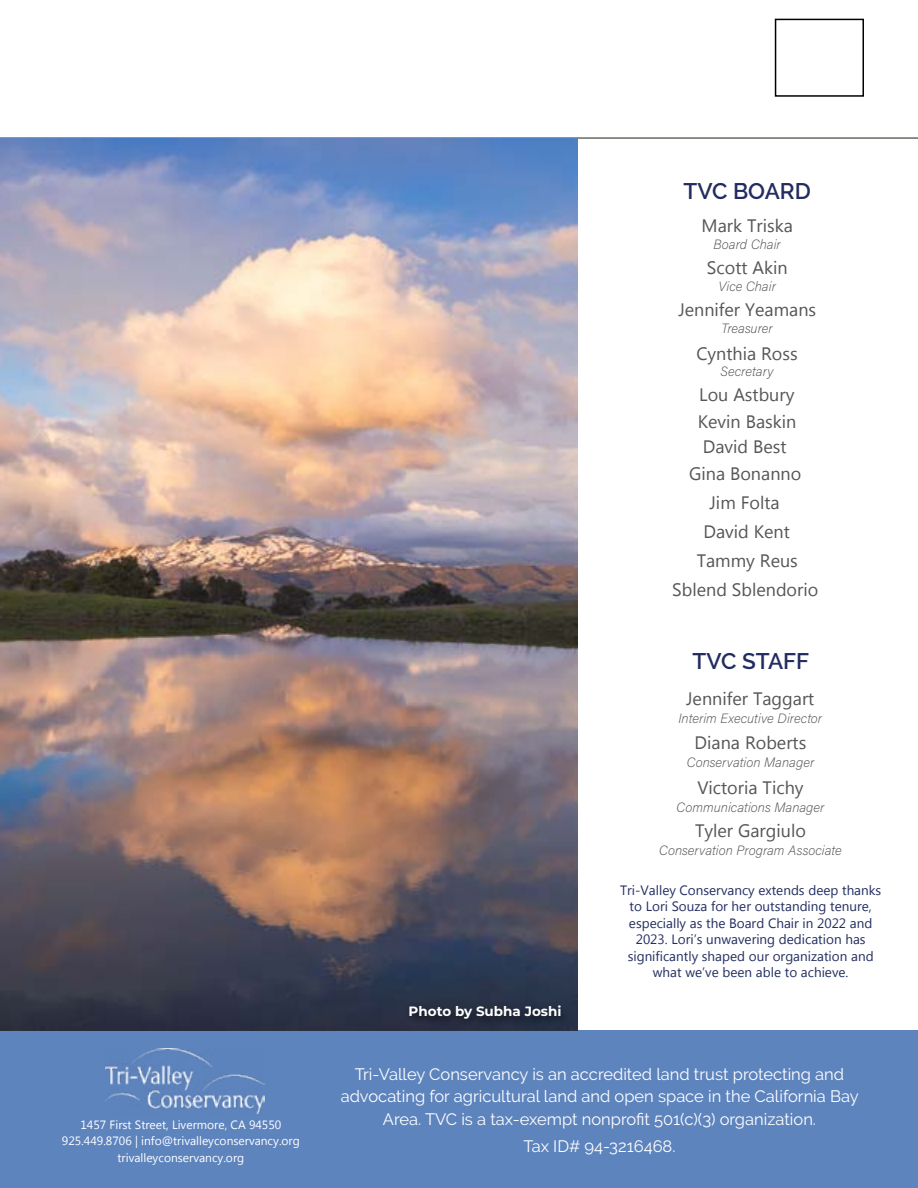
<style>
.page{position:relative;width:918px;height:1188px;background:#fff}
.page>*{position:absolute;margin:0;border:0;box-sizing:border-box;transform-origin:0 0}
.t1{font:600 22.5px "Raleway";color:#232c60}
.t2{font:18px/29px "Microsoft New Tai Lue";color:#555658;text-align:center}
.t3{font:16.5px/22.5px "Raleway";color:#fff;text-align:center}
.t4{font:13.5px/16.5px "Microsoft New Tai Lue";color:#222d60;text-align:center}
.t5{font:13.5px "Acumin Variable Concept";color:#555658}
.t6{font:700 13.5px "Montserrat";color:#fff}
.t7{font:12px/16.2px "Microsoft New Tai Lue";color:#fff;text-align:center}
</style>
<div class="page">
<div style="left:0;top:1030px;width:918px;height:158px;background:#5e84be"></div>
<div style="left:775px;top:19px;width:89px;height:78px;border:2px solid #000"></div>
<hr style="left:0;top:137px;width:918px;height:2px;background:#686960">
<img style="left:105px;top:1048px;width:159px;height:66px">
<img style="left:0;top:139px;width:578px;height:891px">
<div style="left:405px;top:1002px;width:166px;height:28px;background:#242c3f"></div>
<p class="t7" style="left:62px;top:1118px;width:239px">1457 First Street, Livermore, CA 94550<br>925.449.8706 | info@trivalleyconservancy.org trivalleyconservancy.org</p>
<h1 class="t1" style="left:684px;top:178px;width:129px">TVC BOARD</h1>
<h2 class="t2" style="left:702px;top:213px;width:93px">Mark Triska</h2>
<p class="t5" style="left:714px;top:235px;width:69px">Board Chair</p>
<h2 class="t2" style="left:707px;top:255px;width:82px">Scott Akin</h2>
<p class="t5" style="left:719px;top:277px;width:59px">Vice Chair</p>
<h2 class="t2" style="left:678px;top:297px;width:139px">Jennifer Yeamans</h2>
<p class="t5" style="left:722px;top:319px;width:53px">Treasurer</p>
<h2 class="t2" style="left:696px;top:341px;width:103px">Cynthia Ross</h2>
<p class="t5" style="left:720px;top:362px;width:55px">Secretary</p>
<h2 class="t2" style="left:699px;top:382px;width:97px">Lou Astbury</h2>
<h2 class="t2" style="left:698px;top:408px;width:100px">Kevin Baskin</h2>
<h2 class="t2" style="left:689px;top:435px;width:114px;line-height:26.8px">David Best<br>Gina Bonanno</h2>
<h2 class="t2" style="left:697px;top:489px;width:103px">Jim Folta<br>David Kent<br>Tammy Reus</h2>
<h2 class="t2" style="left:672px;top:577px;width:148px">Sblend Sblendorio</h2>
<h1 class="t1" style="left:693px;top:648px;width:118px">TVC STAFF</h1>
<h2 class="t2" style="left:686px;top:686px;width:130px">Jennifer Taggart</h2>
<p class="t5" style="left:678px;top:709px;width:145px">Interim Executive Director</p>
<h2 class="t2" style="left:695px;top:730px;width:113px">Diana Roberts</h2>
<p class="t5" style="left:687px;top:753px;width:129px">Conservation Manager</p>
<h2 class="t2" style="left:697px;top:775px;width:108px">Victoria Tichy</h2>
<p class="t5" style="left:676px;top:798px;width:150px">Communications Manager</p>
<h2 class="t2" style="left:695px;top:817px;width:112px">Tyler Gargiulo</h2>
<p class="t5" style="left:659px;top:841px;width:184px">Conservation Program Associate</p>
<p class="t6" style="left:409px;top:1001px;width:154px">Photo by Subha Joshi</p>
<p class="t4" style="left:620px;top:883px;width:263px">Tri-Valley Conservancy extends deep thanks to Lori Souza for her outstanding tenure, especially as the Board Chair in 2022 and 2023. Lori’s unwavering dedication has significantly shaped our organization and what we’ve been able to achieve.</p>
<p class="t3" style="left:341px;top:1063px;width:520px">Tri-Valley Conservancy is an accredited land trust protecting and advocating for agricultural land and open space in the California Bay<br>Area. TVC is a tax-exempt nonprofit 501(c)(3) organization.</p>
<p class="t3" style="left:523px;top:1134px;width:154px">Tax ID# 94-3216468.</p>
</div>
